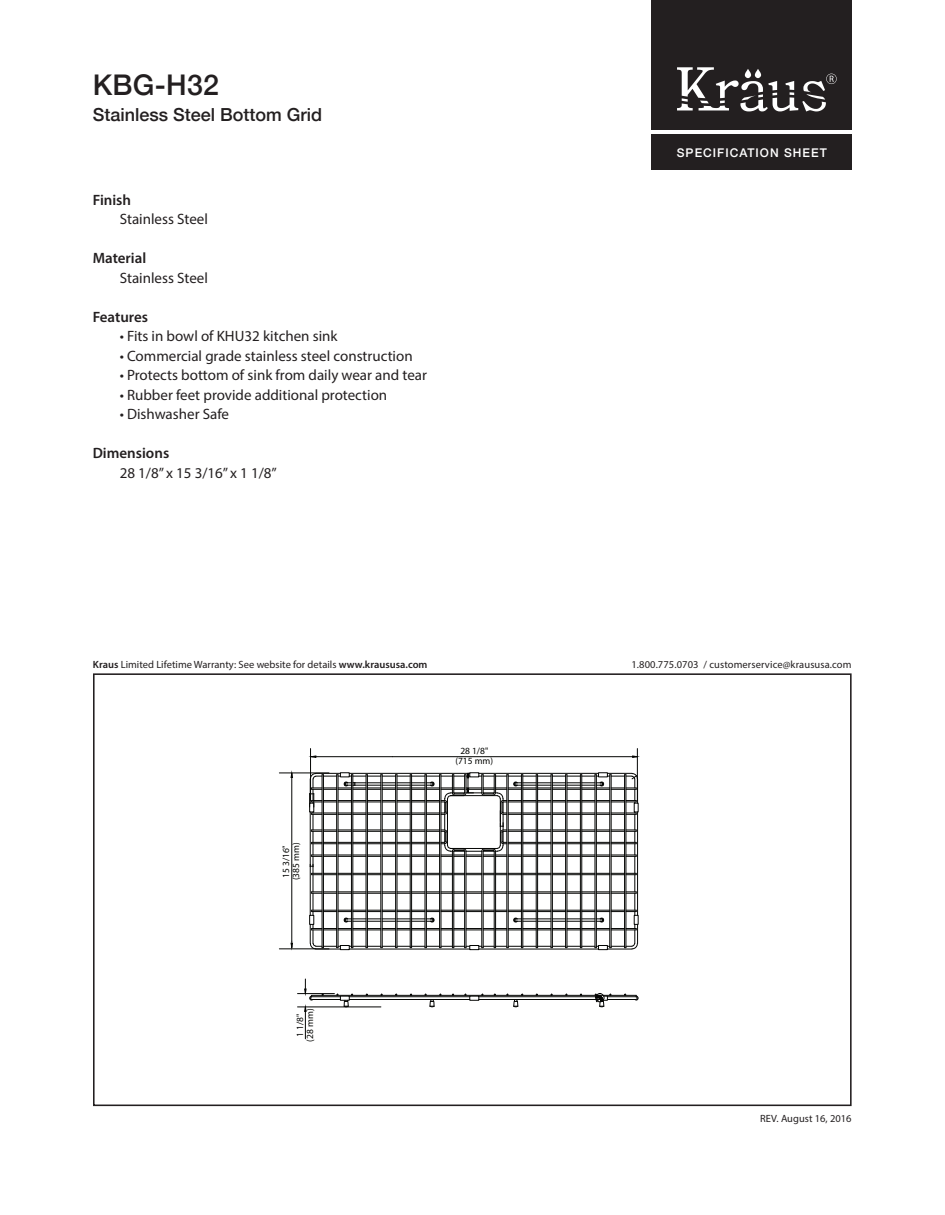
<style>
.page{position:relative;width:945px;height:1215px;background:#fff}
.page>*{position:absolute;margin:0;border:0;box-sizing:border-box;transform-origin:0 0}
.t1{font:500 28.5px "Helvetica Neue";letter-spacing:.01em;color:#231f20}
.t2{font:500 18px "Helvetica Neue";color:#231f20}
.t3{font:15px "Myriad Pro";color:#231f20}
.t4{font:600 15px "Myriad Pro";color:#231f20}
.t5{font:500 12px "Helvetica Neue";letter-spacing:.085em;color:#fff}
.t6{font:10.5px "Myriad Pro";color:#231f20}
.t7{font:9.45px/10.1px "Myriad Pro";color:#040503;text-align:center}
.s1{font-weight:600}
</style>
<div class="page">
<div style="left:652px;top:134px;width:200px;height:36px;background:#231f20"></div>
<div style="left:652px;top:0;width:200px;height:130px;background:#231f20"></div>
<svg style="left:677px;top:67px;width:160px;height:44px"></svg>
<hr style="left:349px;top:999px;width:121px;height:1px;background:#040503">
<hr style="left:479px;top:999px;width:122px;height:1px;background:#040503">
<hr style="left:349px;top:996px;width:121px;height:1px;background:#040503">
<hr style="left:479px;top:996px;width:117px;height:1px;background:#040503">
<hr style="left:312px;top:995px;width:324px;height:1px;background:#040503">
<svg style="left:506px;top:994px;width:17px;height:13px"></svg>
<svg style="left:425px;top:994px;width:16px;height:13px"></svg>
<svg style="left:309px;top:769px;width:329px;height:181px"></svg>
<div style="left:470px;top:945px;width:9px;height:5px;border:1px solid #040503"></div>
<svg style="left:595px;top:993px;width:44px;height:14px"></svg>
<svg style="left:464px;top:994px;width:19px;height:6px"></svg>
<hr style="left:312px;top:756px;width:80px;height:1px;background:#040503">
<hr style="left:392px;top:756px;width:245px;height:1px;background:#040503">
<hr style="left:310px;top:749px;width:1px;height:52px;background:#040503">
<hr style="left:637px;top:749px;width:1px;height:52px;background:#040503">
<hr style="left:279px;top:949px;width:50px;height:1px;background:#040503">
<hr style="left:279px;top:773px;width:50px;height:1px;background:#040503">
<hr style="left:292px;top:773px;width:1px;height:168px;background:#040503">
<svg style="left:290px;top:941px;width:3px;height:7px"></svg>
<svg style="left:290px;top:773px;width:3px;height:5px"></svg>
<hr style="left:298px;top:1007px;width:83px;height:1px;background:#040503">
<hr style="left:298px;top:993px;width:36px;height:1px;background:#040503">
<hr style="left:305px;top:1007px;width:1px;height:32px;background:#040503">
<svg style="left:304px;top:979px;width:49px;height:33px"></svg>
<div style="left:93px;top:673px;width:759px;height:433px;border:2px solid #231f20"></div>
<h1 class="t1" style="left:93px;top:62px;width:128px">KBG-H32</h1>
<p class="t2" style="left:93px;top:101px;width:231px">Stainless Steel Bottom Grid</p>
<p class="t4" style="left:93px;top:190px;width:40px">Finish</p>
<p class="t3" style="left:120px;top:210px;width:90px">Stainless Steel</p>
<p class="t4" style="left:93px;top:249px;width:55px">Material</p>
<p class="t3" style="left:120px;top:268px;width:90px">Stainless Steel</p>
<p class="t4" style="left:93px;top:307px;width:57px">Features</p>
<p class="t3" style="left:120px;top:327px;width:219px">• Fits in bowl of KHU32 kitchen sink</p>
<p class="t3" style="left:120px;top:346px;width:295px">• Commercial grade stainless steel construction</p>
<p class="t3" style="left:120px;top:366px;width:309px">• Protects bottom of sink from daily wear and tear</p>
<p class="t3" style="left:120px;top:385px;width:269px">• Rubber feet provide additional protection</p>
<p class="t3" style="left:120px;top:405px;width:111px">• Dishwasher Safe</p>
<p class="t4" style="left:93px;top:444px;width:78px">Dimensions</p>
<p class="t3" style="left:120px;top:463px;width:159px">28 1/8” x 15 3/16” x 1 1/8”</p>
<p class="t5" style="left:677px;top:143px;width:151px">SPECIFICATION SHEET</p>
<p class="t6" style="left:93px;top:658px;width:336px"><span class="s1">Kraus</span> Limited Lifetime Warranty: See website for details <span class="s1">www.kraususa.com</span></p>
<p class="t6" style="left:631px;top:658px;width:222px">1.800.775.0703 / customerservice@kraususa.com</p>
<p class="t7" style="left:281px;top:880px;width:39px;text-align:left;rotate:-90deg">15 3/16” (385 mm)</p>
<p class="t7" style="left:295px;top:1042px;width:34px;rotate:-90deg">1 1/8" (28 mm)</p>
<p class="t7" style="left:455px;top:746px;width:39px">28 1/8" (715 mm)</p>
<p class="t6" style="left:760px;top:1112px;width:93px">REV. August 16, 2016</p>
</div>
